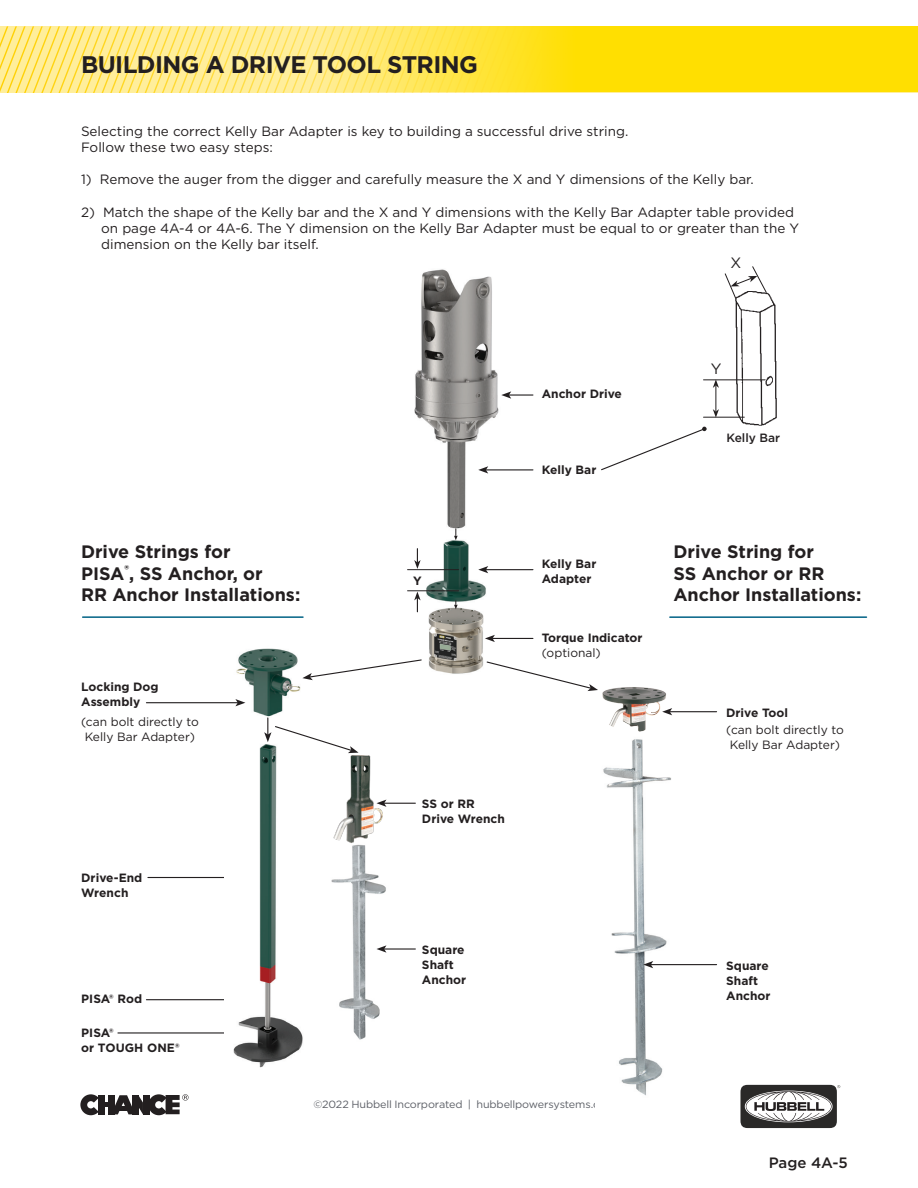
<style>
.page{position:relative;width:918px;height:1188px;background:#fff}
.page>*{position:absolute;margin:0;border:0;box-sizing:border-box;transform-origin:0 0}
.t1{font:700 24px "Gotham";letter-spacing:-.025em;color:#231f20}
.t2{font:700 18px/21.6px "Gotham";color:#231f20}
.t3{font:500 15px "Gotham";color:#231f20}
.t4{font:15px "Gotham";color:#231f20}
.t5{font:13.5px/16.2px "Gotham";color:#231f20}
.t6{font:700 12px/15px "Gotham";color:#231f20}
.t7{font:12px "Gotham";color:#231f20}
.t8{font:500 12px "Gotham";color:#231f20}
.t9{font:10.5px "Gotham";letter-spacing:-.015em;color:#5d6067}
.s1{font-weight:400}
</style>
<div class="page">
<div style="left:310px;top:26px;width:608px;height:66px;background:#ffdf01"></div>
<svg style="left:0;top:26px;width:577px;height:67px;background:#ffe76c"></svg>
<div style="left:740px;top:1085px;width:97px;height:43px;background:#2a2928;border-radius:7px"></div>
<svg style="left:746px;top:1085px;width:94px;height:37px"></svg>
<svg style="left:80px;top:1094px;width:109px;height:21px"></svg>
<hr style="left:83px;top:616px;width:220px;height:2px;background:#006285">
<hr style="left:670px;top:616px;width:196px;height:2px;background:#006285">
<img style="left:407px;top:269px;width:118px;height:405px">
<hr style="left:509px;top:394px;width:24px;height:2px;background:#231f20">
<svg style="left:501px;top:391px;width:10px;height:8px"></svg>
<hr style="left:486px;top:469px;width:47px;height:1px;background:#231f20">
<svg style="left:478px;top:466px;width:10px;height:8px"></svg>
<hr style="left:486px;top:569px;width:47px;height:1px;background:#231f20">
<svg style="left:478px;top:566px;width:10px;height:7px"></svg>
<hr style="left:493px;top:638px;width:40px;height:1px;background:#231f20">
<svg style="left:485px;top:635px;width:10px;height:7px"></svg>
<img style="left:603px;top:712px;width:86px;height:384px">
<img style="left:602px;top:687px;width:67px;height:48px">
<img style="left:225px;top:648px;width:76px;height:70px">
<hr style="left:670px;top:711px;width:47px;height:1px;background:#231f20">
<svg style="left:662px;top:708px;width:10px;height:7px"></svg>
<svg style="left:302px;top:659px;width:120px;height:21px"></svg>
<svg style="left:486px;top:661px;width:112px;height:30px"></svg>
<hr style="left:651px;top:964px;width:66px;height:1px;background:#231f20">
<svg style="left:643px;top:961px;width:10px;height:7px"></svg>
<img style="left:331px;top:848px;width:56px;height:192px">
<img style="left:333px;top:753px;width:55px;height:95px">
<hr style="left:384px;top:948px;width:31px;height:2px;background:#231f20">
<svg style="left:376px;top:945px;width:10px;height:8px"></svg>
<hr style="left:384px;top:803px;width:31px;height:1px;background:#231f20">
<svg style="left:376px;top:800px;width:10px;height:7px"></svg>
<hr style="left:146px;top:702px;width:92px;height:1px;background:#231f20">
<svg style="left:235px;top:699px;width:10px;height:7px"></svg>
<hr style="left:146px;top:999px;width:105px;height:1px;background:#231f20">
<hr style="left:148px;top:877px;width:96px;height:1px;background:#231f20">
<hr style="left:118px;top:1032px;width:120px;height:2px;background:#231f20">
<hr style="left:408px;top:590px;width:51px;height:1px;background:#231f20">
<hr style="left:408px;top:569px;width:51px;height:1px;background:#231f20">
<svg style="left:414px;top:549px;width:7px;height:20px"></svg>
<svg style="left:414px;top:592px;width:7px;height:20px"></svg>
<svg style="left:454px;top:529px;width:4px;height:11px"></svg>
<svg style="left:454px;top:601px;width:4px;height:8px"></svg>
<svg style="left:601px;top:427px;width:106px;height:44px"></svg>
<img style="left:730px;top:292px;width:47px;height:134px">
<hr style="left:704px;top:379px;width:61px;height:1px;background:#231f20">
<hr style="left:704px;top:417px;width:40px;height:1px;background:#231f20">
<svg style="left:713px;top:379px;width:6px;height:39px"></svg>
<svg style="left:724px;top:266px;width:43px;height:33px"></svg>
<img style="left:225px;top:745px;width:78px;height:323px">
<svg style="left:264px;top:718px;width:95px;height:35px"></svg>
<p class="t1" style="left:81px;top:49px;width:399px">BUILDING A DRIVE TOOL STRING</p>
<p class="t5" style="left:81px;top:122px;width:549px">Selecting the correct Kelly Bar Adapter is key to building a successful drive string.<br>Follow these two easy steps:</p>
<p class="t5" style="left:81px;top:171px;width:674px">1) Remove the auger from the digger and carefully measure the X and Y dimensions of the Kelly bar.</p>
<p class="t5" style="left:101px;top:203px;width:699px;text-indent:-20px">2) Match the shape of the Kelly bar and the X and Y dimensions with the Kelly Bar Adapter table provided on page 4A-4 or 4A-6. The Y dimension on the Kelly Bar Adapter must be equal to or greater than the Y dimension on the Kelly bar itself.</p>
<p class="t6" style="left:542px;top:386px;width:82px">Anchor Drive</p>
<p class="t6" style="left:542px;top:462px;width:56px">Kelly Bar</p>
<p class="t4" style="left:730px;top:254px;width:12px">X</p>
<p class="t4" style="left:711px;top:359px;width:12px">Y</p>
<p class="t8" style="left:726px;top:430px;width:55px">Kelly Bar</p>
<p class="t2" style="left:81px;top:541px;width:221px">Drive Strings for<br>PISA<sup>®</sup>, SS Anchor, or<br>RR Anchor Installations:</p>
<p class="t2" style="left:673px;top:541px;width:189px">Drive String for<br>SS Anchor or RR<br>Anchor Installations:</p>
<p class="t6" style="left:542px;top:556px;width:56px">Kelly Bar</p>
<p class="t6" style="left:542px;top:571px;width:51px">Adapter</p>
<p class="t6" style="left:413px;top:573px;width:10px">Y</p>
<p class="t6" style="left:81px;top:679px;width:79px">Locking Dog<br>Assembly</p>
<p class="t7" style="left:81px;top:714px;width:119px">(can bolt directly to</p>
<p class="t7" style="left:85px;top:729px;width:112px">Kelly Bar Adapter)</p>
<p class="t6" style="left:81px;top:870px;width:63px">Drive-End<br>Wrench</p>
<p class="t6" style="left:81px;top:991px;width:62px">PISA® Rod</p>
<p class="t6" style="left:81px;top:1026px;width:100px">PISA®<br>or TOUGH ONE®</p>
<p class="t6" style="left:542px;top:630px;width:102px">Torque Indicator <span class="s1">(optional)</span></p>
<p class="t6" style="left:422px;top:796px;width:54px">SS or RR</p>
<p class="t6" style="left:422px;top:811px;width:84px">Drive Wrench</p>
<p class="t6" style="left:422px;top:942px;width:44px">Square</p>
<p class="t6" style="left:422px;top:957px;width:33px">Shaft</p>
<p class="t6" style="left:422px;top:972px;width:46px">Anchor</p>
<p class="t9" style="left:313px;top:1098px;width:304px">©2022 Hubbell Incorporated | hubbellpowersystems.com</p>
<p class="t6" style="left:726px;top:705px;width:63px">Drive Tool</p>
<p class="t7" style="left:726px;top:722px;width:119px">(can bolt directly to</p>
<p class="t7" style="left:730px;top:737px;width:112px">Kelly Bar Adapter)</p>
<p class="t6" style="left:726px;top:958px;width:44px">Square</p>
<p class="t6" style="left:726px;top:973px;width:33px">Shaft</p>
<p class="t6" style="left:726px;top:988px;width:46px">Anchor</p>
<p class="t3" style="left:769px;top:1152px;width:81px">Page 4A-5</p>
</div>
